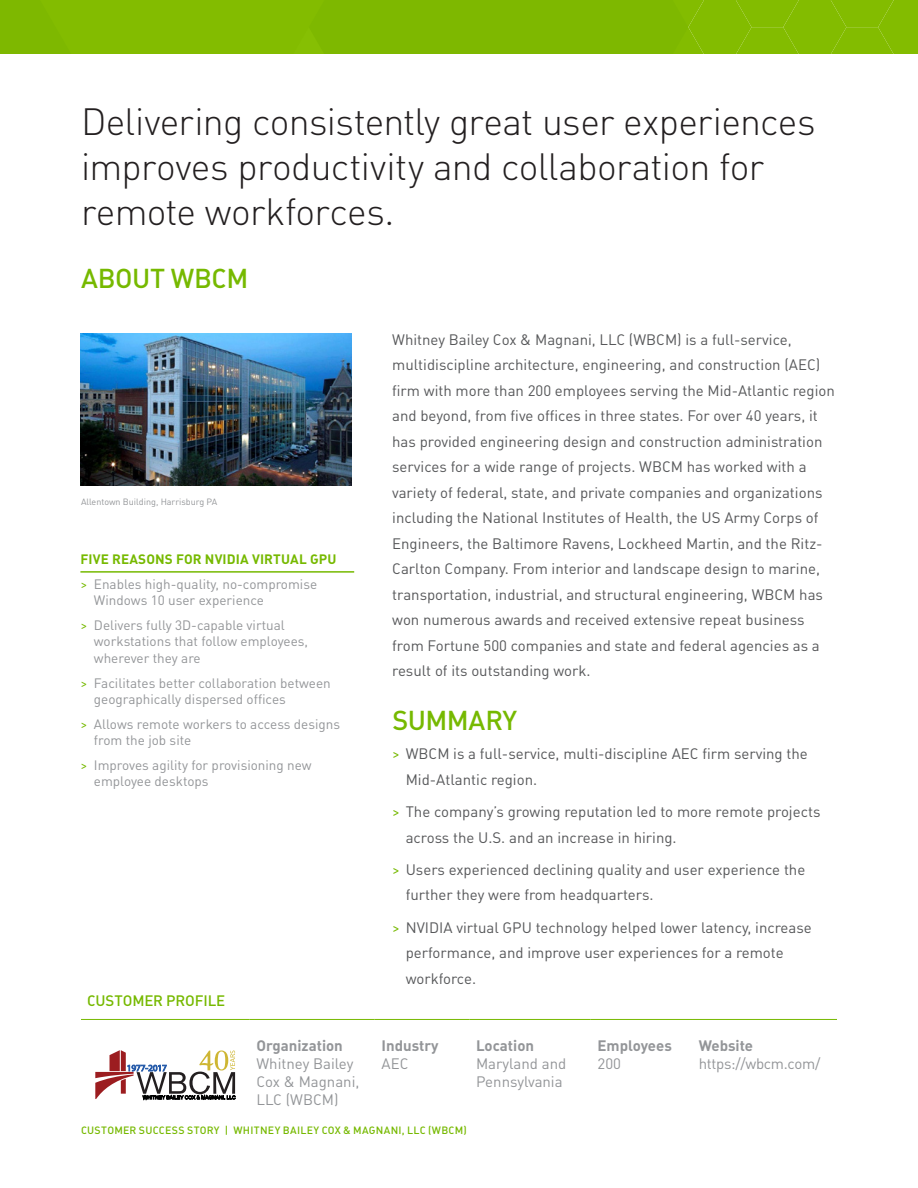
<style>
.page{position:relative;width:918px;height:1188px;background:#fff}
.page>*{position:absolute;margin:0;border:0;box-sizing:border-box;transform-origin:0 0}
.Subtitle_-_2017{font:300 37.5px/45px "DIN Pro";letter-spacing:-.02em;color:#231f20}
.h2_-_Body_Heading{font:500 27px "DIN Pro";letter-spacing:-.02em;color:#76b900}
.p_-_Basic_Paragraph{font:15px/25.5px "DIN Pro";color:#57585a}
.Customer_Profile_Dat{font:15px/18px "DIN Pro";color:#939598}
.Customer_Profile_Dat-2{font:15px/18px "DIN Pro";letter-spacing:-.02em;color:#939598}
.Customer_Profile_Dat-3{font:700 15px/18px "DIN Pro";color:#939598}
.t1{font:500 15px "DIN Pro";letter-spacing:-.005em;color:#76b900}
.sidebar-software_har{font:13.5px/16.2px "DIN Pro";color:#939598}
.Sidebar-software_har{font:700 13.5px "DIN Pro";letter-spacing:.01em;color:#76b900}
.Page_Folios-2017{font:500 10.5px "DIN Pro";letter-spacing:.025em;color:#76b900}
.p_-_Caption{font:9px "DIN Pro";color:#939598}
.s1{color:#76b900}
.s2{font-weight:700}
.s3{font-weight:400}
</style>
<div class="page">
<div style="left:0;top:0;width:918px;height:54px;background:#83bc00"></div>
<hr style="left:81px;top:1019px;width:169px;height:1px;background:#76b900">
<hr style="left:250px;top:1019px;width:125px;height:1px;background:#76b900">
<hr style="left:375px;top:1019px;width:94px;height:1px;background:#76b900">
<hr style="left:469px;top:1019px;width:122px;height:1px;background:#76b900">
<hr style="left:591px;top:1019px;width:101px;height:1px;background:#76b900">
<hr style="left:692px;top:1019px;width:145px;height:1px;background:#76b900">
<svg style="left:95px;top:1050px;width:140px;height:50px"></svg>
<img style="left:80px;top:333px;width:272px;height:153px">
<hr style="left:80px;top:571px;width:274px;height:2px;background:#76b900">
<p class="Subtitle_-_2017" style="left:81px;top:97px;width:736px">Delivering consistently great user experiences improves productivity and collaboration for remote workforces.</p>
<p class="h2_-_Body_Heading" style="left:81px;top:260px;width:169px">ABOUT WBCM</p>
<p class="p_-_Caption" style="left:81px;top:496px;width:138px">Allentown Building, Harrisburg PA</p>
<p class="Sidebar-software_har" style="left:80px;top:550px;width:257px">FIVE REASONS FOR NVIDIA VIRTUAL GPU</p>
<p class="sidebar-software_har" style="left:94px;top:576px;width:225px;text-indent:-14px"><span class="s1">&gt;</span> Enables high-quality, no-compromise<br>Windows 10 user experience</p>
<p class="sidebar-software_har" style="left:94px;top:617px;width:216px;text-indent:-14px"><span class="s1">&gt;</span> Delivers fully 3D-capable virtual workstations that follow employees, wherever they are</p>
<p class="sidebar-software_har" style="left:94px;top:674px;width:238px;text-indent:-14px"><span class="s1">&gt;</span> Facilitates better collaboration between geographically dispersed offices</p>
<p class="sidebar-software_har" style="left:94px;top:715px;width:248px;text-indent:-14px"><span class="s1">&gt;</span> Allows remote workers to access designs from the job site</p>
<p class="sidebar-software_har" style="left:94px;top:756px;width:219px;text-indent:-14px"><span class="s1">&gt;</span> Improves agility for provisioning new employee desktops</p>
<p class="t1" style="left:87px;top:990px;width:140px">CUSTOMER PROFILE</p>
<p class="p_-_Basic_Paragraph" style="left:392px;top:326px;width:444px">Whitney Bailey Cox &amp; Magnani, LLC (WBCM) is a full-service, multidiscipline architecture, engineering, and construction (AEC) firm with more than 200 employees serving the Mid-Atlantic region and beyond, from five offices in three states. For over 40 years, it has provided engineering design and construction administration services for a wide range of projects. WBCM has worked with a variety of federal, state, and private companies and organizations including the National Institutes of Health, the US Army Corps of Engineers, the Baltimore Ravens, Lockheed Martin, and the Ritz-Carlton Company. From interior and landscape design to marine, transportation, industrial, and structural engineering, WBCM has won numerous awards and received extensive repeat business from Fortune 500 companies and state and federal agencies as a result of its outstanding work.</p>
<p class="h2_-_Body_Heading" style="left:392px;top:702px;width:126px">SUMMARY</p>
<p class="p_-_Basic_Paragraph" style="left:406px;top:741px;width:404px;text-indent:-14px"><span class="s1">&gt;</span> WBCM is a full-service, multi-discipline AEC firm serving the<br>Mid-Atlantic region.</p>
<p class="p_-_Basic_Paragraph" style="left:406px;top:798px;width:416px;text-indent:-14px"><span class="s1">&gt;</span> The company’s growing reputation led to more remote projects across the U.S. and an increase in hiring.</p>
<p class="p_-_Basic_Paragraph" style="left:406px;top:856px;width:401px;text-indent:-14px"><span class="s1">&gt;</span> Users experienced declining quality and user experience the further they were from headquarters.</p>
<p class="p_-_Basic_Paragraph" style="left:406px;top:914px;width:408px;text-indent:-14px"><span class="s1">&gt;</span> NVIDIA virtual GPU technology helped lower latency, increase performance, and improve user experiences for a remote workforce.</p>
<p class="Customer_Profile_Dat" style="left:256px;top:1036px;width:104px"><span class="s2">Organization<br></span>Whitney Bailey<br>Cox &amp; Magnani,<br>LLC (WBCM)</p>
<p class="Customer_Profile_Dat-3" style="left:382px;top:1036px;width:59px">Industry<br><span class="s3">AEC</span></p>
<p class="Customer_Profile_Dat" style="left:476px;top:1036px;width:92px"><span class="s2">Location<br></span>Maryland and<br>Pennsylvania</p>
<p class="Customer_Profile_Dat-3" style="left:598px;top:1036px;width:76px">Employees<br><span class="s3">200</span></p>
<p class="Customer_Profile_Dat-2" style="left:699px;top:1036px;width:123px"><span class="s2">Website </span>https://wbcm.com/</p>
<p class="Page_Folios-2017" style="left:81px;top:1123px;width:387px">CUSTOMER SUCCESS STORY | WHITNEY BAILEY COX &amp; MAGNANI, LLC (WBCM)</p>
</div>
